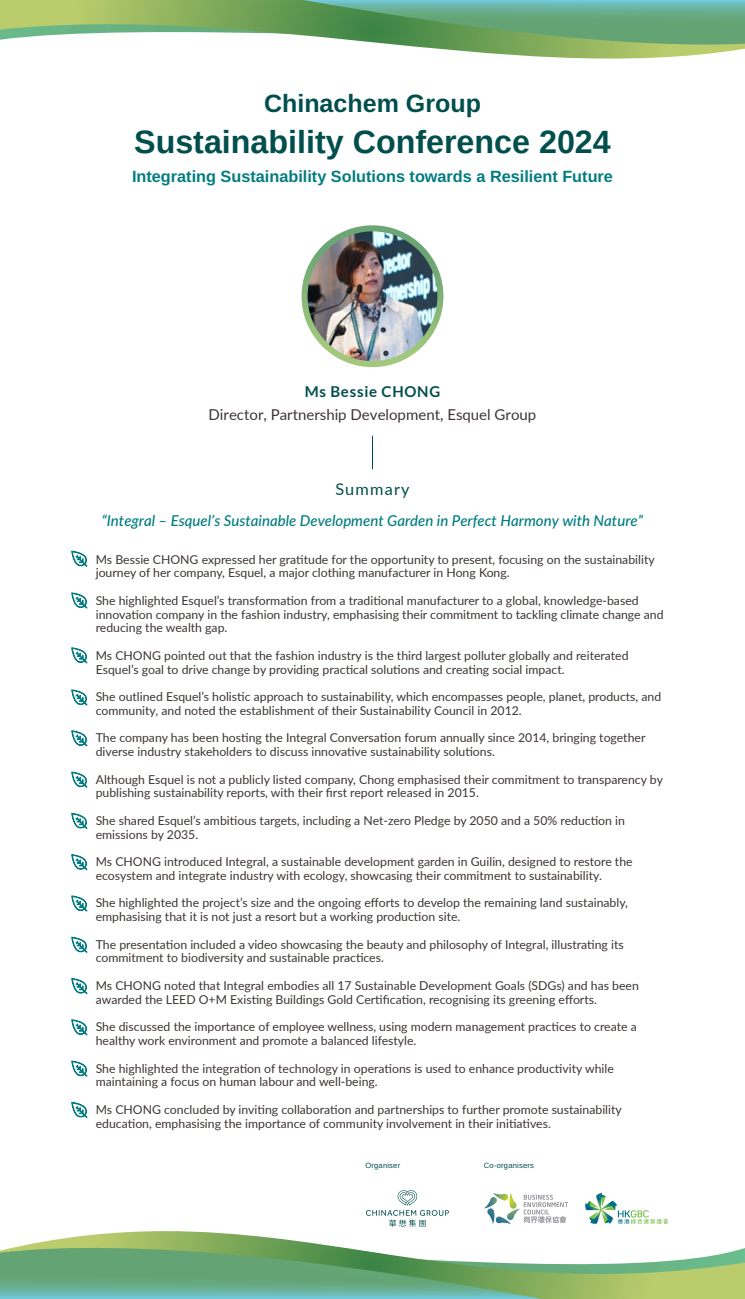
<style>
.page{position:relative;width:745px;height:1299px;background:#fff}
.page>*{position:absolute;margin:0;border:0;box-sizing:border-box;transform-origin:0 0}
.t1{font:700 32.25px "Arimo";color:#004f4d}
.t2{font:25px "Arimo";color:#004f4d}
.t3{font:16.25px "Arimo";color:#007c80}
.t4{font:16.25px "Lato";letter-spacing:.075em;color:#004e4c}
.t5{font:italic 500 15px "Lato";color:#007c80}
.t6{font:15px "Lato";color:#3c3533}
.t7{font:700 15px "Lato";letter-spacing:.05em;color:#004f4c}
.t8{font:12.25px/13.8px "Lato";color:#3c3533}
.t9{font:7.62px "Arimo";letter-spacing:.025em;color:#004f4d}
</style>
<div class="page">
<svg style="left:0;top:0;width:744px;height:59px"></svg>
<svg style="left:301px;top:225px;width:143px;height:143px"></svg>
<img style="left:307px;top:231px;width:130px;height:130px;border-radius:65px">
<hr style="left:372px;top:435px;width:1px;height:34px;background:#004e4c">
<svg style="left:71px;top:550px;width:16px;height:17px"></svg>
<svg style="left:71px;top:592px;width:16px;height:16px"></svg>
<svg style="left:71px;top:647px;width:16px;height:16px"></svg>
<svg style="left:71px;top:689px;width:16px;height:16px"></svg>
<svg style="left:71px;top:730px;width:16px;height:16px"></svg>
<svg style="left:71px;top:771px;width:16px;height:16px"></svg>
<svg style="left:71px;top:812px;width:16px;height:17px"></svg>
<svg style="left:71px;top:854px;width:16px;height:16px"></svg>
<svg style="left:71px;top:895px;width:16px;height:16px"></svg>
<svg style="left:71px;top:936px;width:16px;height:16px"></svg>
<svg style="left:71px;top:978px;width:16px;height:16px"></svg>
<svg style="left:71px;top:1019px;width:16px;height:16px"></svg>
<svg style="left:71px;top:1060px;width:16px;height:16px"></svg>
<svg style="left:71px;top:1101px;width:16px;height:16px"></svg>
<svg style="left:0;top:1231px;width:744px;height:67px"></svg>
<svg style="left:366px;top:1190px;width:82px;height:36px"></svg>
<svg style="left:585px;top:1193px;width:82px;height:31px"></svg>
<svg style="left:484px;top:1193px;width:83px;height:30px"></svg>
<h2 class="t2" style="left:264px;top:86px;width:218px">Chinachem Group</h2>
<h1 class="t1" style="left:134px;top:120px;width:478px">Sustainability Conference 2024</h1>
<h3 class="t3" style="left:132px;top:165px;width:482px">Integrating Sustainability Solutions towards a Resilient Future</h3>
<p class="t7" style="left:304px;top:383px;width:137px">Ms Bessie CHONG</p>
<p class="t6" style="left:208px;top:403px;width:329px">Director, Partnership Development, Esquel Group</p>
<h3 class="t4" style="left:335px;top:477px;width:76px">Summary</h3>
<p class="t5" style="left:102px;top:509px;width:542px">“Integral – Esquel’s Sustainable Development Garden in Perfect Harmony with Nature”</p>
<p class="t8" style="left:96px;top:551px;width:560px">Ms Bessie CHONG expressed her gratitude for the opportunity to present, focusing on the sustainability journey of her company, Esquel, a major clothing manufacturer in Hong Kong.</p>
<p class="t8" style="left:96px;top:593px;width:569px">She highlighted Esquel’s transformation from a traditional manufacturer to a global, knowledge-based innovation company in the fashion industry, emphasising their commitment to tackling climate change and reducing the wealth gap.</p>
<p class="t8" style="left:96px;top:648px;width:534px">Ms CHONG pointed out that the fashion industry is the third largest polluter globally and reiterated<br>Esquel’s goal to drive change by providing practical solutions and creating social impact.</p>
<p class="t8" style="left:96px;top:689px;width:566px">She outlined Esquel’s holistic approach to sustainability, which encompasses people, planet, products, and community, and noted the establishment of their Sustainability Council in 2012.</p>
<p class="t8" style="left:96px;top:730px;width:551px">The company has been hosting the Integral Conversation forum annually since 2014, bringing together diverse industry stakeholders to discuss innovative sustainability solutions.</p>
<p class="t8" style="left:96px;top:771px;width:568px">Although Esquel is not a publicly listed company, Chong emphasised their commitment to transparency by publishing sustainability reports, with their first report released in 2015.</p>
<p class="t8" style="left:96px;top:813px;width:530px">She shared Esquel’s ambitious targets, including a Net-zero Pledge by 2050 and a 50% reduction in emissions by 2035.</p>
<p class="t8" style="left:96px;top:854px;width:538px">Ms CHONG introduced Integral, a sustainable development garden in Guilin, designed to restore the ecosystem and integrate industry with ecology, showcasing their commitment to sustainability.</p>
<p class="t8" style="left:96px;top:895px;width:533px">She highlighted the project’s size and the ongoing efforts to develop the remaining land sustainably, emphasising that it is not just a resort but a working production site.</p>
<p class="t8" style="left:96px;top:936px;width:529px">The presentation included a video showcasing the beauty and philosophy of Integral, illustrating its commitment to biodiversity and sustainable practices.</p>
<p class="t8" style="left:96px;top:978px;width:544px">Ms CHONG noted that Integral embodies all 17 Sustainable Development Goals (SDGs) and has been awarded the LEED O+M Existing Buildings Gold Certification, recognising its greening efforts.</p>
<p class="t8" style="left:96px;top:1019px;width:542px">She discussed the importance of employee wellness, using modern management practices to create a healthy work environment and promote a balanced lifestyle.</p>
<p class="t8" style="left:96px;top:1060px;width:519px">She highlighted the integration of technology in operations is used to enhance productivity while maintaining a focus on human labour and well-being.</p>
<p class="t8" style="left:96px;top:1101px;width:527px">Ms CHONG concluded by inviting collaboration and partnerships to further promote sustainability education, emphasising the importance of community involvement in their initiatives.</p>
<p class="t9" style="left:365px;top:1159px;width:36px">Organiser</p>
<p class="t9" style="left:483px;top:1159px;width:52px">Co-organisers</p>
</div>
